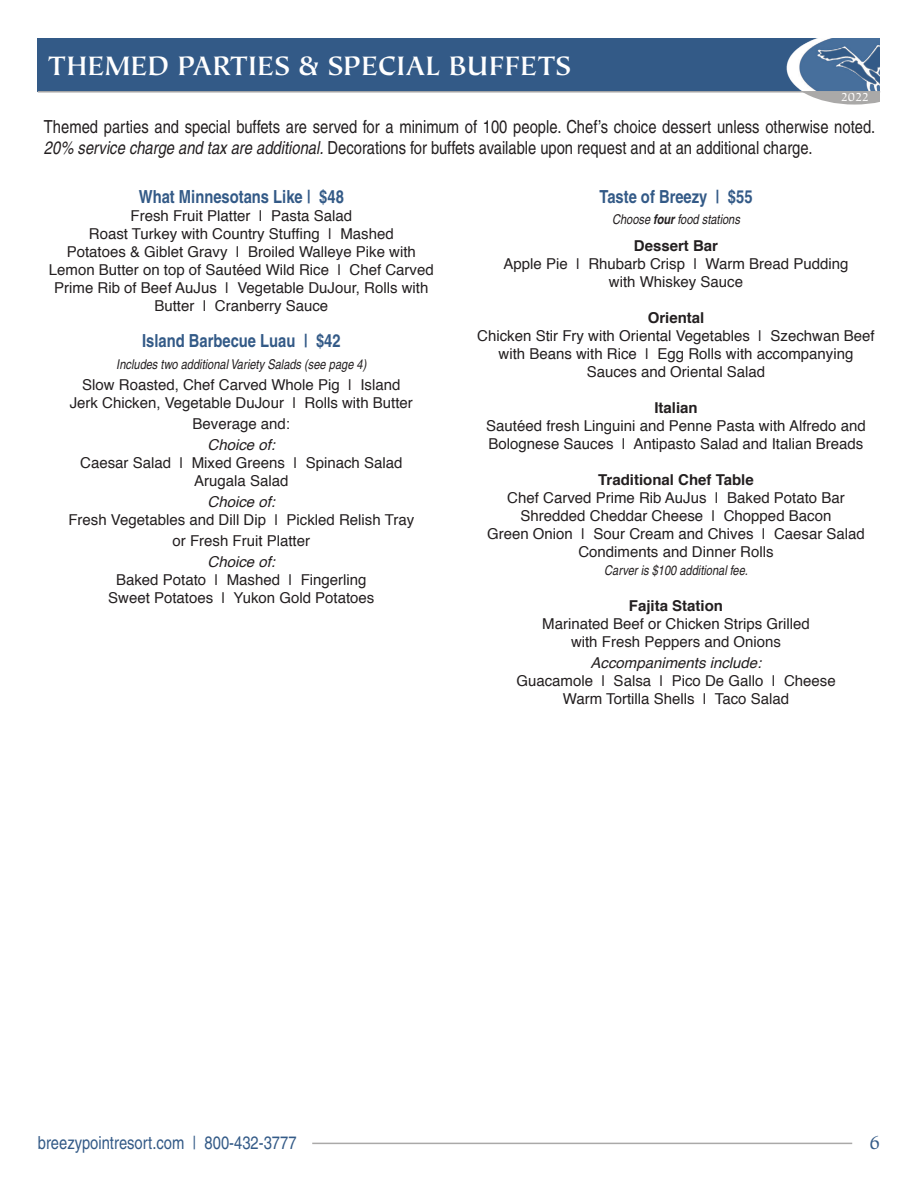
<style>
.page{position:relative;width:918px;height:1188px;background:#fff}
.page>*{position:absolute;margin:0;border:0;box-sizing:border-box;transform-origin:0 0}
.t1{font:700 30px "Tiepolo";color:#fff}
.t2{font:21px "Tiepolo";color:#335a87}
.t3{font:condensed 18px/21.6px "Helvetica";color:#231f20}
.t4{font:700 condensed 18px "Helvetica";color:#335a87}
.t5{font:condensed 18px "Helvetica";color:#335a87}
.t6{font:15px/18px "Helvetica";color:#231f20;text-align:center}
.t7{font:700 15px "Helvetica";color:#231f20}
.t8{font:italic 15px "Helvetica";color:#231f20}
.t9{font:italic condensed 13.5px "Helvetica";color:#231f20}
.t10{font:13.5px "Tiepolo";color:#fff}
.s1{font-style:italic}
.s2{font-weight:700}
</style>
<div class="page">
<svg style="left:804px;top:93px;width:76px;height:12px"></svg>
<div style="left:38px;top:38px;width:842px;height:54px;background:#335a87"></div>
<img style="left:786px;top:38px;width:94px;height:53px">
<hr style="left:38px;top:91px;width:842px;height:2px;background:#aaa9a8">
<hr style="left:312px;top:1143px;width:540px;height:1px;background:#aaa9a8">
<h1 class="t1" style="left:48px;top:49px;width:525px">THEMED PARTIES &amp; SPECIAL BUFFETS</h1>
<p class="t10" style="left:841px;top:90px;width:30px">2022</p>
<p class="t3" style="left:44px;top:116px;width:833px">Themed parties and special buffets are served for a minimum of 100 people. Chef’s choice dessert unless otherwise noted.<br><span class="s1">20% service charge and tax are additional.</span> Decorations for buffets available upon request and at an additional charge.</p>
<p class="t4" style="left:139px;top:186px;width:207px">What Minnesotans Like | $48</p>
<p class="t6" style="left:49px;top:207px;width:386px">Fresh Fruit Platter | Pasta Salad<br>Roast Turkey with Country Stuffing | Mashed<br>Potatoes &amp; Giblet Gravy | Broiled Walleye Pike with Lemon Butter on top of Sautéed Wild Rice | Chef Carved Prime Rib of Beef AuJus | Vegetable DuJour, Rolls with Butter | Cranberry Sauce</p>
<p class="t4" style="left:142px;top:330px;width:200px">Island Barbecue Luau | $42</p>
<p class="t9" style="left:116px;top:356px;width:252px">Includes two additional Variety Salads (see page 4)</p>
<p class="t6" style="left:70px;top:376px;width:345px">Slow Roasted, Chef Carved Whole Pig | Island<br>Jerk Chicken, Vegetable DuJour | Rolls with Butter</p>
<p class="t6" style="left:193px;top:415px;width:99px">Beverage and:</p>
<p class="t8" style="left:208px;top:433px;width:69px">Choice of:</p>
<p class="t6" style="left:80px;top:454px;width:324px">Caesar Salad | Mixed Greens | Spinach Salad<br>Arugala Salad</p>
<p class="t8" style="left:208px;top:490px;width:69px">Choice of:</p>
<p class="t6" style="left:68px;top:510px;width:347px;line-height:21px">Fresh Vegetables and Dill Dip | Pickled Relish Tray or Fresh Fruit Platter</p>
<p class="t8" style="left:208px;top:550px;width:69px">Choice of:</p>
<p class="t6" style="left:108px;top:571px;width:268px">Baked Potato | Mashed | Fingerling<br>Sweet Potatoes | Yukon Gold Potatoes</p>
<p class="t4" style="left:600px;top:186px;width:155px">Taste of Breezy | $55</p>
<p class="t9" style="left:612px;top:212px;width:129px">Choose <span class="s2">four</span> food stations</p>
<p class="t7" style="left:634px;top:234px;width:86px">Dessert Bar</p>
<p class="t6" style="left:504px;top:256px;width:346px">Apple Pie | Rhubarb Crisp | Warm Bread Pudding with Whiskey Sauce</p>
<p class="t7" style="left:648px;top:306px;width:58px">Oriental</p>
<p class="t6" style="left:477px;top:328px;width:399px">Chicken Stir Fry with Oriental Vegetables | Szechwan Beef with Beans with Rice | Egg Rolls with accompanying<br>Sauces and Oriental Salad</p>
<p class="t7" style="left:654px;top:396px;width:45px">Italian</p>
<p class="t6" style="left:486px;top:418px;width:381px;text-align:left">Sautéed fresh Linguini and Penne Pasta with Alfredo and<br>Bolognese Sauces | Antipasto Salad and Italian Breads</p>
<p class="t7" style="left:598px;top:468px;width:157px">Traditional Chef Table</p>
<p class="t6" style="left:487px;top:490px;width:379px">Chef Carved Prime Rib AuJus | Baked Potato Bar Shredded Cheddar Cheese | Chopped Bacon<br>Green Onion | Sour Cream and Chives | Caesar Salad Condiments and Dinner Rolls</p>
<p class="t9" style="left:604px;top:563px;width:145px">Carver is $100 additional fee.</p>
<p class="t7" style="left:629px;top:594px;width:96px">Fajita Station</p>
<p class="t6" style="left:542px;top:616px;width:269px">Marinated Beef or Chicken Strips Grilled with Fresh Peppers and Onions</p>
<p class="t8" style="left:591px;top:651px;width:172px">Accompaniments include:</p>
<p class="t6" style="left:516px;top:673px;width:321px">Guacamole | Salsa | Pico De Gallo | Cheese<br>Warm Tortilla Shells | Taco Salad</p>
<p class="t5" style="left:38px;top:1132px;width:260px">breezypointresort.com | 800-432-3777</p>
<h2 class="t2" style="left:869px;top:1131px;width:13px">6</h2>
</div>
